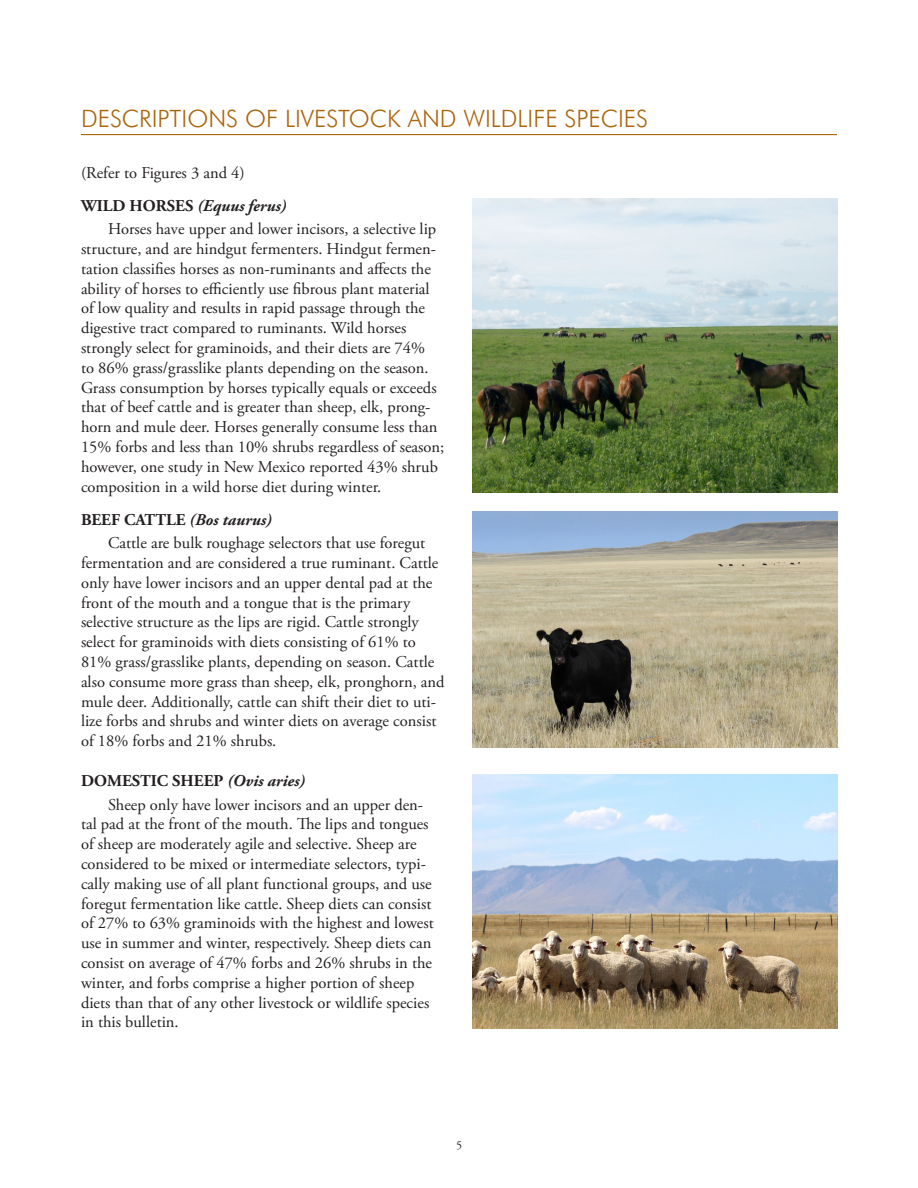
<style>
.page{position:relative;width:918px;height:1188px;background:#fff}
.page>*{position:absolute;margin:0;border:0;box-sizing:border-box;transform-origin:0 0}
.chapter{font:300 24px "Futura BT";color:#ab650c}
.text{font:16.5px/19.8px "Adobe Garamond Pro";color:#231f20}
.sub_head{font:italic 700 16.5px "Adobe Garamond Pro";color:#231f20}
.sub_head-2{font:700 16.5px "Adobe Garamond Pro";color:#231f20}
.t1{font:12px "Adobe Garamond Pro";color:#231f20}
.s1{font-style:normal}
.s2{font-style:italic}
</style>
<div class="page">
<hr style="left:81px;top:134px;width:756px;height:1px;background:#ab650c">
<img style="left:472px;top:198px;width:366px;height:295px">
<img style="left:472px;top:774px;width:365px;height:255px">
<img style="left:472px;top:512px;width:366px;height:235px">
<p class="chapter" style="left:81px;top:104px;width:569px">DESCRIPTIONS OF LIVESTOCK AND WILDLIFE SPECIES</p>
<p class="text" style="left:81px;top:163px;width:165px">(Refer to Figures 3 and 4)</p>
<p class="sub_head" style="left:81px;top:196px;width:207px"><span class="s1">WILD HORSES</span> (Equus ferus)</p>
<p class="text" style="left:81px;top:220px;width:365px;text-indent:27px">Horses have upper and lower incisors, a selective lip structure, and are hindgut fermenters. Hindgut fermen&shy;tation classifies horses as non-ruminants and affects the ability of horses to efficiently use fibrous plant material of low quality and results in rapid passage through the digestive tract compared to ruminants. Wild horses strongly select for graminoids, and their diets are 74%<br>to 86% grass/grasslike plants depending on the season.<br>Grass consumption by horses typically equals or exceeds that of beef cattle and is greater than sheep, elk, prong&shy;horn and mule deer. Horses generally consume less than 15% forbs and less than 10% shrubs regardless of season; however, one study in New Mexico reported 43% shrub composition in a wild horse diet during winter.</p>
<p class="sub_head" style="left:81px;top:510px;width:192px"><span class="s1">BEEF CATTLE</span> (Bos taurus)</p>
<p class="text" style="left:81px;top:534px;width:365px;text-indent:27px">Cattle are bulk roughage selectors that use foregut fermentation and are considered a true ruminant. Cattle only have lower incisors and an upper dental pad at the front of the mouth and a tongue that is the primary selective structure as the lips are rigid. Cattle strongly select for graminoids with diets consisting of 61% to 81% grass/grasslike plants, depending on season. Cattle also consume more grass than sheep, elk, pronghorn, and mule deer. Additionally, cattle can shift their diet to uti&shy;lize forbs and shrubs and winter diets on average consist of 18% forbs and 21% shrubs.</p>
<p class="sub_head-2" style="left:81px;top:771px;width:226px">DOMESTIC SHEEP <span class="s2">(Ovis aries)</span></p>
<p class="text" style="left:81px;top:795px;width:354px;text-indent:27px">Sheep only have lower incisors and an upper den&shy;tal pad at the front of the mouth. The lips and tongues of sheep are moderately agile and selective. Sheep are considered to be mixed or intermediate selectors, typi&shy;cally making use of all plant functional groups, and use foregut fermentation like cattle. Sheep diets can consist of 27% to 63% graminoids with the highest and lowest use in summer and winter, respectively. Sheep diets can consist on average of 47% forbs and 26% shrubs in the winter, and forbs comprise a higher portion of sheep diets than that of any other livestock or wildlife species in this bulletin.</p>
<p class="t1" style="left:456px;top:1138px;width:7px">5</p>
</div>
